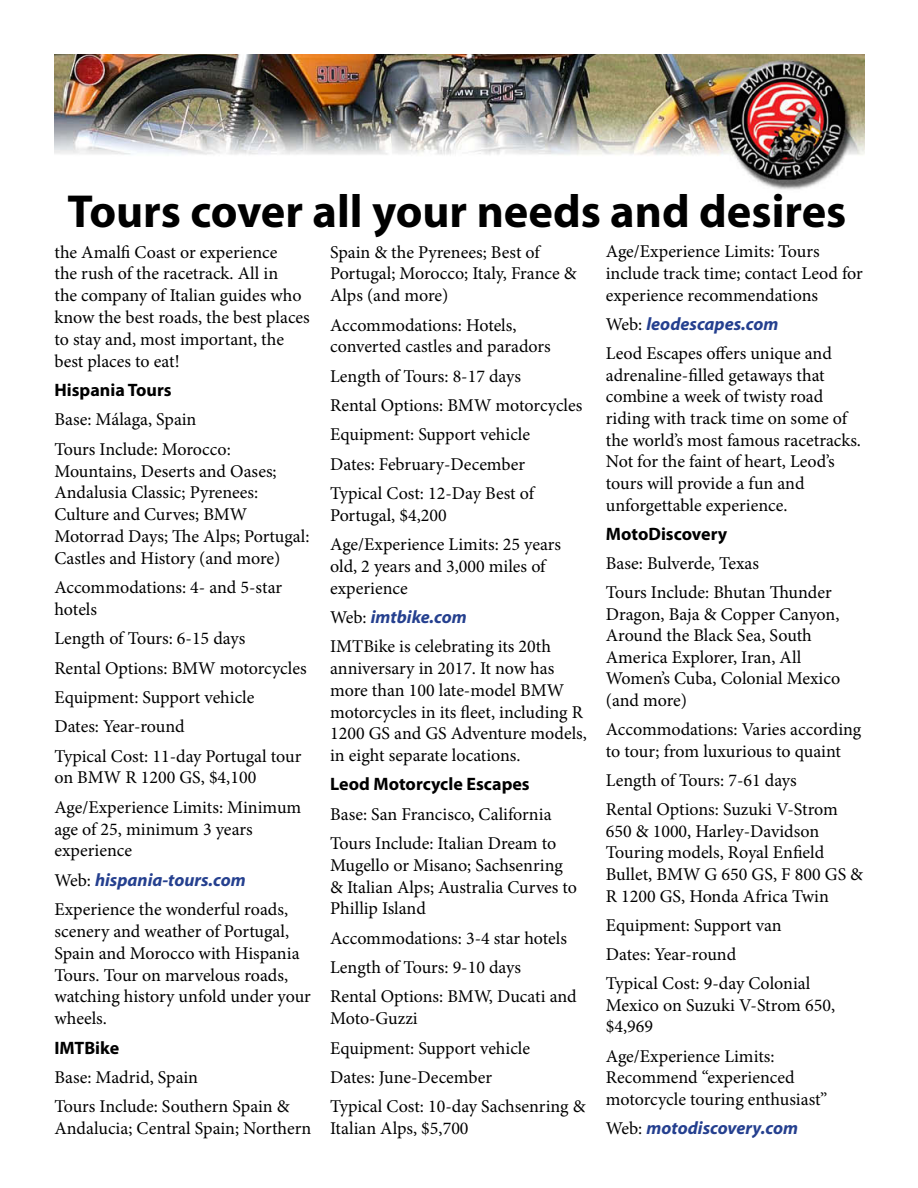
<style>
.page{position:relative;width:918px;height:1188px;background:#fff}
.page>*{position:absolute;margin:0;border:0;box-sizing:border-box;transform-origin:0 0}
.Headline{font:700 46.5px "Myriad";color:#000}
.body_copy{font:18px/21.6px "Minion Pro";color:#000}
.body_copy-2{font:italic 700 18px "Myriad";color:#25408f}
.subhead_embedded{font:700 18px "Myriad Pro";color:#000}
.s1{font-family:"Minion Pro";font-weight:400;font-style:normal;color:#000}
</style>
<div class="page">
<img style="left:54px;top:54px;width:810px;height:136px">
<p class="Headline" style="left:68px;top:187px;width:780px">Tours cover all your needs and desires</p>
<p class="body_copy" style="left:54px;top:241px;width:257px">the Amalfi Coast or experience<br>the rush of the racetrack. All in<br>the company of Italian guides who know the best roads, the best places to stay and, most important, the best places to eat!</p>
<p class="subhead_embedded" style="left:54px;top:378px;width:119px">Hispania Tours</p>
<p class="body_copy" style="left:54px;top:409px;width:144px">Base: Málaga, Spain</p>
<p class="body_copy" style="left:54px;top:438px;width:257px">Tours Include: Morocco:<br>Mountains, Deserts and Oases;<br>Andalusia Classic; Pyrenees:<br>Culture and Curves; BMW<br>Motorrad Days; The Alps; Portugal:<br>Castles and History (and more)</p>
<p class="body_copy" style="left:54px;top:577px;width:229px">Accommodations: 4- and 5-star hotels</p>
<p class="body_copy" style="left:54px;top:628px;width:192px">Length of Tours: 6-15 days</p>
<p class="body_copy" style="left:54px;top:657px;width:254px">Rental Options: BMW motorcycles</p>
<p class="body_copy" style="left:54px;top:687px;width:201px">Equipment: Support vehicle</p>
<p class="body_copy" style="left:54px;top:716px;width:132px">Dates: Year-round</p>
<p class="body_copy" style="left:54px;top:745px;width:249px">Typical Cost: 11-day Portugal tour on BMW R 1200 GS, $4,100</p>
<p class="body_copy" style="left:54px;top:796px;width:248px">Age/Experience Limits: Minimum age of 25, minimum 3 years experience</p>
<p class="body_copy-2" style="left:54px;top:870px;width:193px"><span class="s1">Web:</span> hispania-tours.com</p>
<p class="body_copy" style="left:54px;top:899px;width:258px">Experience the wonderful roads, scenery and weather of Portugal,<br>Spain and Morocco with Hispania<br>Tours. Tour on marvelous roads, watching history unfold under your wheels.</p>
<p class="subhead_embedded" style="left:54px;top:1036px;width:66px">IMTBike</p>
<p class="body_copy" style="left:54px;top:1066px;width:145px">Base: Madrid, Spain</p>
<p class="body_copy" style="left:54px;top:1096px;width:259px">Tours Include: Southern Spain &amp;<br>Andalucia; Central Spain; Northern</p>
<p class="body_copy" style="left:330px;top:241px;width:248px">Spain &amp; the Pyrenees; Best of<br>Portugal; Morocco; Italy, France &amp;<br>Alps (and more)</p>
<p class="body_copy" style="left:330px;top:314px;width:222px">Accommodations: Hotels, converted castles and paradors</p>
<p class="body_copy" style="left:330px;top:365px;width:192px">Length of Tours: 8-17 days</p>
<p class="body_copy" style="left:330px;top:395px;width:254px">Rental Options: BMW motorcycles</p>
<p class="body_copy" style="left:330px;top:424px;width:201px">Equipment: Support vehicle</p>
<p class="body_copy" style="left:330px;top:453px;width:197px">Dates: February-December</p>
<p class="body_copy" style="left:330px;top:482px;width:205px">Typical Cost: 12-Day Best of<br>Portugal, $4,200</p>
<p class="body_copy" style="left:330px;top:533px;width:232px">Age/Experience Limits: 25 years old, 2 years and 3,000 miles of experience</p>
<p class="body_copy-2" style="left:330px;top:608px;width:138px"><span class="s1">Web:</span> imtbike.com</p>
<p class="body_copy" style="left:330px;top:636px;width:258px">IMTBike is celebrating its 20th anniversary in 2017. It now has more than 100 late-model BMW motorcycles in its fleet, including R<br>1200 GS and GS Adventure models, in eight separate locations.</p>
<p class="subhead_embedded" style="left:330px;top:773px;width:201px">Leod Motorcycle Escapes</p>
<p class="body_copy" style="left:330px;top:803px;width:223px">Base: San Francisco, California</p>
<p class="body_copy" style="left:330px;top:833px;width:249px">Tours Include: Italian Dream to<br>Mugello or Misano; Sachsenring &amp; Italian Alps; Australia Curves to<br>Phillip Island</p>
<p class="body_copy" style="left:330px;top:927px;width:238px">Accommodations: 3-4 star hotels</p>
<p class="body_copy" style="left:330px;top:957px;width:192px">Length of Tours: 9-10 days</p>
<p class="body_copy" style="left:330px;top:986px;width:248px">Rental Options: BMW, Ducati and<br>Moto-Guzzi</p>
<p class="body_copy" style="left:330px;top:1037px;width:201px">Equipment: Support vehicle</p>
<p class="body_copy" style="left:330px;top:1066px;width:163px">Dates: June-December</p>
<p class="body_copy" style="left:330px;top:1096px;width:257px">Typical Cost: 10-day Sachsenring &amp;<br>Italian Alps, $5,700</p>
<p class="body_copy" style="left:606px;top:241px;width:259px">Age/Experience Limits: Tours include track time; contact Leod for experience recommendations</p>
<p class="body_copy-2" style="left:606px;top:315px;width:174px"><span class="s1">Web:</span> leodescapes.com</p>
<p class="body_copy" style="left:606px;top:343px;width:257px">Leod Escapes offers unique and adrenaline-filled getaways that combine a week of twisty road riding with track time on some of the world’s most famous racetracks.<br>Not for the faint of heart, Leod’s tours will provide a fun and unforgettable experience.</p>
<p class="subhead_embedded" style="left:606px;top:522px;width:123px">MotoDiscovery</p>
<p class="body_copy" style="left:606px;top:552px;width:155px">Base: Bulverde, Texas</p>
<p class="body_copy" style="left:606px;top:581px;width:236px">Tours Include: Bhutan Thunder<br>Dragon, Baja &amp; Copper Canyon,<br>Around the Black Sea, South<br>America Explorer, Iran, All<br>Women’s Cuba, Colonial Mexico (and more)</p>
<p class="body_copy" style="left:606px;top:719px;width:257px">Accommodations: Varies according to tour; from luxurious to quaint</p>
<p class="body_copy" style="left:606px;top:770px;width:192px">Length of Tours: 7-61 days</p>
<p class="body_copy" style="left:606px;top:799px;width:259px">Rental Options: Suzuki V-Strom<br>650 &amp; 1000, Harley-Davidson<br>Touring models, Royal Enfield<br>Bullet, BMW G 650 GS, F 800 GS &amp;<br>R 1200 GS, Honda Africa Twin</p>
<p class="body_copy" style="left:606px;top:914px;width:177px">Equipment: Support van</p>
<p class="body_copy" style="left:606px;top:944px;width:132px">Dates: Year-round</p>
<p class="body_copy" style="left:606px;top:973px;width:231px">Typical Cost: 9-day Colonial<br>Mexico on Suzuki V-Strom 650, $4,969</p>
<p class="body_copy" style="left:606px;top:1045px;width:223px">Age/Experience Limits:<br>Recommend “experienced motorcycle touring enthusiast”</p>
<p class="body_copy-2" style="left:606px;top:1119px;width:194px"><span class="s1">Web:</span> motodiscovery.com</p>
</div>
